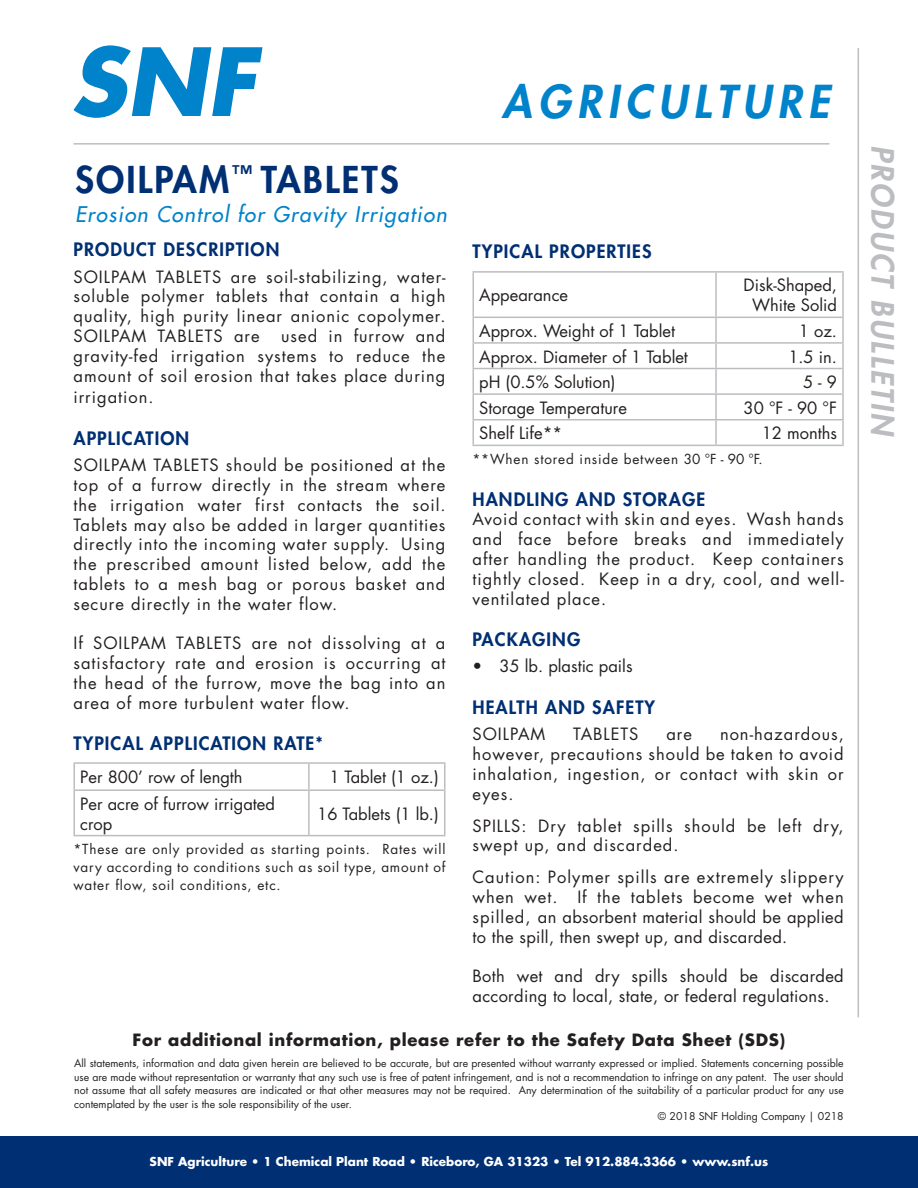
<style>
.page{position:relative;width:918px;height:1188px;background:#fff}
.page>*{position:absolute;margin:0;border:0;box-sizing:border-box;transform-origin:0 0}
.t1{font:italic 800 44.1px "Futura Std";letter-spacing:.14em;color:#0083ca}
.t2{font:800 36px "Futura Std";letter-spacing:.06em;color:#002f73}
.t3{font:italic 800 30px "Futura Std";color:#bcbdc0}
.t4{font:italic 500 21px "Futura Std";letter-spacing:.06em;color:#0083ca}
.Headers{font:800 18px "Futura Std";letter-spacing:.06em;color:#002f73}
.body{font:16.5px/19.8px "Futura Std";letter-spacing:.06em;color:#231f20;text-align:justify}
.body-2{font:16.5px/19.8px "Futura Std";color:#231f20}
.body-3{font:16.5px/19.8px "Futura Std";letter-spacing:.02em;color:#231f20}
.body-4{font:700 16.5px "Futura Std";letter-spacing:.04em;color:#231f20}
.t5{font:13.5px/18px "Futura Std";letter-spacing:.06em;color:#231f20;text-align:justify}
.t6{font:700 12px "Futura Std";color:#fff}
.t7{font:10.5px/13.5px "Futura Std";color:#231f20;text-align:justify}
</style>
<div class="page">
<hr style="left:74px;top:762px;width:235px;height:2px;background:#bcbdc0">
<svg style="left:74px;top:764px;width:1px;height:25px"></svg>
<hr style="left:309px;top:762px;width:137px;height:2px;background:#bcbdc0">
<hr style="left:308px;top:764px;width:2px;height:25px;background:#bcbdc0">
<hr style="left:444px;top:764px;width:2px;height:25px;background:#bcbdc0">
<hr style="left:74px;top:789px;width:235px;height:2px;background:#bcbdc0">
<hr style="left:74px;top:791px;width:1px;height:44px;background:#bcbdc0">
<hr style="left:309px;top:789px;width:137px;height:2px;background:#bcbdc0">
<hr style="left:308px;top:791px;width:2px;height:44px;background:#bcbdc0">
<hr style="left:444px;top:791px;width:2px;height:44px;background:#bcbdc0">
<hr style="left:74px;top:835px;width:235px;height:1px;background:#bcbdc0">
<hr style="left:309px;top:835px;width:137px;height:1px;background:#bcbdc0">
<hr style="left:472px;top:271px;width:244px;height:2px;background:#bcbdc0">
<hr style="left:472px;top:273px;width:2px;height:44px;background:#bcbdc0">
<hr style="left:716px;top:271px;width:128px;height:2px;background:#bcbdc0">
<hr style="left:715px;top:273px;width:2px;height:44px;background:#bcbdc0">
<hr style="left:842px;top:273px;width:2px;height:44px;background:#bcbdc0">
<hr style="left:472px;top:317px;width:244px;height:1px;background:#bcbdc0">
<hr style="left:472px;top:318px;width:2px;height:24px;background:#bcbdc0">
<hr style="left:716px;top:317px;width:128px;height:1px;background:#bcbdc0">
<hr style="left:715px;top:318px;width:2px;height:24px;background:#bcbdc0">
<hr style="left:842px;top:318px;width:2px;height:24px;background:#bcbdc0">
<hr style="left:472px;top:342px;width:244px;height:2px;background:#bcbdc0">
<hr style="left:472px;top:344px;width:2px;height:24px;background:#bcbdc0">
<hr style="left:716px;top:342px;width:128px;height:2px;background:#bcbdc0">
<hr style="left:715px;top:344px;width:2px;height:24px;background:#bcbdc0">
<hr style="left:842px;top:344px;width:2px;height:24px;background:#bcbdc0">
<hr style="left:472px;top:368px;width:244px;height:1px;background:#bcbdc0">
<hr style="left:472px;top:369px;width:2px;height:24px;background:#bcbdc0">
<hr style="left:716px;top:368px;width:128px;height:1px;background:#bcbdc0">
<hr style="left:715px;top:369px;width:2px;height:24px;background:#bcbdc0">
<hr style="left:842px;top:369px;width:2px;height:24px;background:#bcbdc0">
<hr style="left:472px;top:393px;width:244px;height:2px;background:#bcbdc0">
<hr style="left:472px;top:395px;width:2px;height:24px;background:#bcbdc0">
<hr style="left:716px;top:393px;width:128px;height:2px;background:#bcbdc0">
<hr style="left:715px;top:395px;width:2px;height:24px;background:#bcbdc0">
<hr style="left:842px;top:395px;width:2px;height:24px;background:#bcbdc0">
<hr style="left:472px;top:419px;width:244px;height:1px;background:#bcbdc0">
<hr style="left:472px;top:420px;width:2px;height:25px;background:#bcbdc0">
<hr style="left:716px;top:419px;width:128px;height:1px;background:#bcbdc0">
<hr style="left:715px;top:420px;width:2px;height:25px;background:#bcbdc0">
<hr style="left:842px;top:420px;width:2px;height:25px;background:#bcbdc0">
<hr style="left:472px;top:445px;width:244px;height:1px;background:#bcbdc0">
<hr style="left:716px;top:445px;width:128px;height:1px;background:#bcbdc0">
<hr style="left:74px;top:143px;width:756px;height:2px;background:#bcbdc0">
<hr style="left:858px;top:48px;width:1px;height:969px;background:#bcbdc0">
<svg style="left:74px;top:45px;width:189px;height:73px"></svg>
<div style="left:0;top:1136px;width:918px;height:52px;background:#002f73"></div>
<p class="t2" style="left:75px;top:157px;width:325px">SOILPAM<sup>™</sup> TABLETS</p>
<p class="t4" style="left:75px;top:201px;width:373px">Erosion Control for Gravity Irrigation</p>
<p class="Headers" style="left:74px;top:238px;width:207px">PRODUCT DESCRIPTION</p>
<p class="body" style="left:74px;top:267px;width:374px">SOILPAM TABLETS are soil-stabilizing, water&shy;soluble polymer tablets that contain a high quality, high purity linear anionic copolymer.<br>SOILPAM TABLETS are</p>
<p class="body" style="left:74px;top:326px;width:374px;text-indent:208px">used in furrow and gravity-fed irrigation systems to reduce the amount of soil erosion that takes place during</p>
<p class="body" style="left:74px;top:387px;width:82px">irrigation.</p>
<p class="Headers" style="left:74px;top:427px;width:117px">APPLICATION</p>
<p class="body" style="left:74px;top:455px;width:374px">SOILPAM TABLETS should be positioned at the top of a furrow directly in the stream where the irrigation water first contacts the soil.<br>Tablets may also be added in larger quantities directly into the incoming water supply. Using the prescribed amount listed below, add the tablets to a mesh bag or porous basket and secure directly in the water flow.</p>
<p class="body" style="left:74px;top:634px;width:374px">If SOILPAM TABLETS are not dissolving at a satisfactory rate and erosion is occurring at the head of the furrow, move the bag into an area of more turbulent water flow.</p>
<p class="Headers" style="left:74px;top:732px;width:251px">TYPICAL APPLICATION RATE*</p>
<p class="body-2" style="left:80px;top:768px;width:164px">Per 800’ row of length</p>
<p class="body-2" style="left:329px;top:768px;width:111px">1 Tablet (1 oz.)</p>
<p class="body-2" style="left:80px;top:794px;width:196px">Per acre of furrow irrigated crop</p>
<p class="body-2" style="left:317px;top:804px;width:123px">16 Tablets (1 lb.)</p>
<p class="t5" style="left:74px;top:841px;width:374px">*These are only provided as starting points. Rates will vary according to conditions such as soil type, amount of water flow, soil conditions, etc.</p>
<p class="t1" style="left:502px;top:74px;width:329px">AGRICULTURE</p>
<p class="Headers" style="left:472px;top:240px;width:181px">TYPICAL PROPERTIES</p>
<p class="body-2" style="left:479px;top:286px;width:90px">Appearance</p>
<p class="body-2" style="left:744px;top:276px;width:95px;text-align:center">Disk-Shaped,<br>White Solid</p>
<p class="body-2" style="left:479px;top:321px;width:197px">Approx. Weight of 1 Tablet</p>
<p class="body" style="left:799px;top:321px;width:40px">1 oz.</p>
<p class="body-2" style="left:479px;top:347px;width:210px">Approx. Diameter of 1 Tablet</p>
<p class="body" style="left:788px;top:347px;width:50px">1.5 in.</p>
<p class="body-2" style="left:479px;top:372px;width:138px">pH (0.5% Solution)</p>
<p class="body" style="left:803px;top:372px;width:35px">5 - 9</p>
<p class="body-2" style="left:479px;top:398px;width:149px">Storage Temperature</p>
<p class="body" style="left:744px;top:398px;width:95px">30 °F - 90 °F</p>
<p class="body-2" style="left:479px;top:424px;width:84px">Shelf Life**</p>
<p class="body-2" style="left:762px;top:424px;width:77px">12 months</p>
<p class="t5" style="left:472px;top:450px;width:292px">**When stored inside between 30 °F - 90 °F.</p>
<p class="Headers" style="left:472px;top:487px;width:234px">HANDLING AND STORAGE</p>
<p class="body" style="left:472px;top:510px;width:373px">Avoid contact with skin and eyes. Wash hands and face before breaks and immediately after handling the product. Keep containers tightly closed. Keep in a dry, cool, and well&shy;ventilated place.</p>
<p class="Headers" style="left:472px;top:628px;width:109px">PACKAGING</p>
<p class="body-2" style="left:472px;top:657px;width:162px">• 35 lb. plastic pails</p>
<p class="Headers" style="left:472px;top:696px;width:184px">HEALTH AND SAFETY</p>
<p class="body" style="left:472px;top:725px;width:74px">SOILPAM</p>
<p class="body" style="left:573px;top:725px;width:67px">TABLETS</p>
<p class="body" style="left:666px;top:725px;width:27px">are</p>
<p class="body" style="left:472px;top:725px;width:373px;text-indent:248px">non-hazardous, however, precautions should be taken to avoid inhalation, ingestion, or contact with skin or eyes.</p>
<p class="body" style="left:472px;top:816px;width:373px">SPILLS: Dry tablet spills should be left dry, swept up, and discarded.</p>
<p class="body" style="left:472px;top:867px;width:373px">Caution: Polymer spills are extremely slippery when wet. If the tablets become wet when spilled, an absorbent material should be applied to the spill, then swept up, and discarded.</p>
<p class="body-3" style="left:472px;top:966px;width:373px">Both wet and dry spills should be discarded according to local, state, or federal regulations.</p>
<p class="body-4" style="left:133px;top:1028px;width:654px">For additional information, please refer to the Safety Data Sheet (SDS)</p>
<p class="t7" style="left:74px;top:1057px;width:771px">All statements, information and data given herein are believed to be accurate, but are presented without warranty expressed or implied. Statements concerning possible use are made without representation or warranty that any such use is free of patent infringement, and is not a recommendation to infringe on any patent. The user should not assume that all safety measures are indicated or that other measures may not be required. Any determination of the suitability of a particular product for any use contemplated by the user is the sole responsibility of the user.</p>
<p class="t7" style="left:658px;top:1109px;width:187px">© 2018 SNF Holding Company | 0218</p>
<p class="t6" style="left:150px;top:1153px;width:620px">SNF Agriculture • 1 Chemical Plant Road • Riceboro, GA 31323 • Tel 912.884.3366 • www.snf.us</p>
<p class="t3" style="left:902px;top:145px;width:294px;rotate:90deg">PRODUCT BULLETIN</p>
</div>
